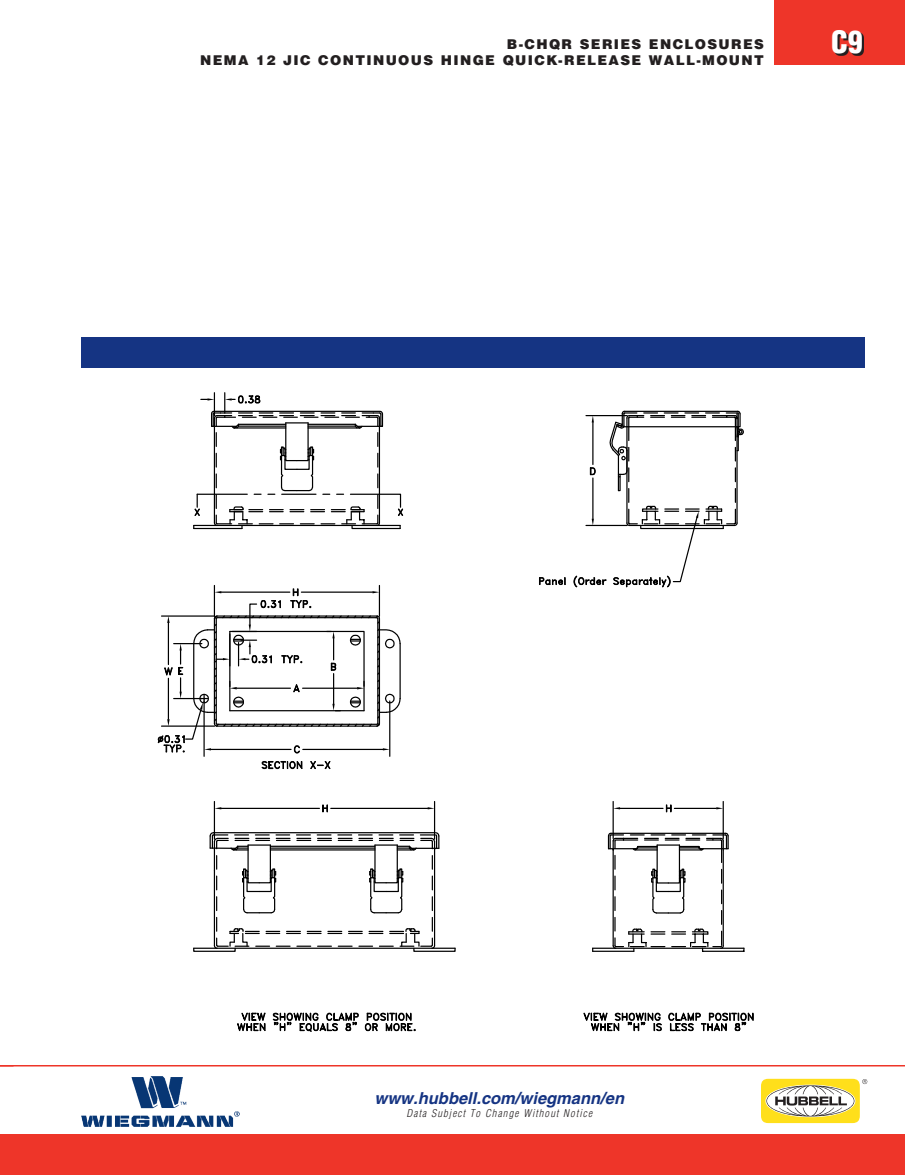
<style>
.page{position:relative;width:905px;height:1175px;background:#fff}
.page>*{position:absolute;margin:0;border:0;box-sizing:border-box;transform-origin:0 0}
.section_tab_number{font:900 condensed 30px "Helvetica LT Std";color:#fff}
.t1{font:italic 700 16.5px "Helvetica";color:#153483}
.Product_designation{font:900 13.5px "Helvetica LT Std";letter-spacing:.1em;color:#231f20}
.t2{font:italic 300 condensed 10.5px "Helvetica LT Std";letter-spacing:.105em;color:#231f20}
</style>
<div class="page">
<img style="left:82px;top:1076px;width:157px;height:50px">
<div style="left:761px;top:1078px;width:98px;height:45px;background:#ffdf1b;border-radius:7px"></div>
<svg style="left:766px;top:1085px;width:88px;height:31px;background:#cbc5a5"></svg>
<svg style="left:862px;top:1079px;width:5px;height:5px"></svg>
<div style="left:774px;top:0;width:130px;height:64px;background:#ee3529"></div>
<svg style="left:834px;top:32px;width:30px;height:24px"></svg>
<div style="left:81px;top:338px;width:783px;height:30px;background:#153483"></div>
<hr style="left:0;top:1065px;width:904px;height:1px;background:#ee3529">
<div style="left:0;top:1134px;width:904px;height:40px;background:#ee3529"></div>
<svg style="left:193px;top:392px;width:551px;height:196px"></svg>
<svg style="left:157px;top:588px;width:244px;height:182px"></svg>
<svg style="left:193px;top:801px;width:561px;height:231px"></svg>
<p class="Product_designation" style="left:507px;top:35px;width:258px">B-CHQR SERIES ENCLOSURES</p>
<p class="Product_designation" style="left:200px;top:51px;width:565px">NEMA 12 JIC CONTINUOUS HINGE QUICK-RELEASE WALL-MOUNT</p>
<p class="section_tab_number" style="left:831px;top:23px;width:33px">C9</p>
<p class="t1" style="left:374px;top:1088px;width:251px">www.hubbell.com/wiegmann/en</p>
<p class="t2" style="left:406px;top:1106px;width:187px">Data Subject To Change Without Notice</p>
</div>
